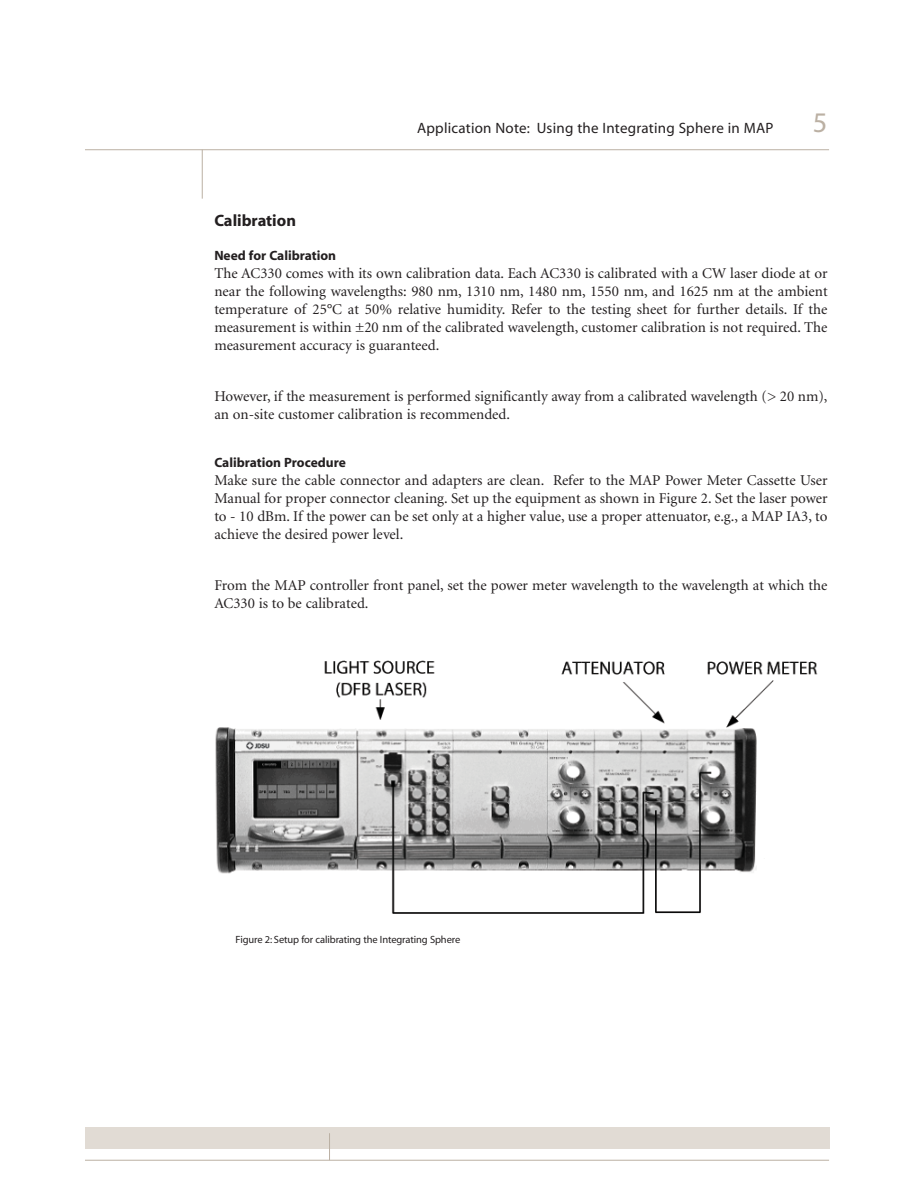
<style>
.page{position:relative;width:918px;height:1188px;background:#fff}
.page>*{position:absolute;margin:0;border:0;box-sizing:border-box;transform-origin:0 0}
.t1{font:28.5px "Myriad MM 400 600";color:#bbb0a3}
.t2{font:16.5px "Myriad MM 700 600";color:#231f20}
.t3{font:15px/18px "Minion";color:#231f20;text-align:justify}
.t4{font:15px "Myriad MM 400 600";letter-spacing:.015em;color:#231f20}
.t5{font:13.5px "Myriad MM 700 600";color:#231f20}
.t6{font:10.5px "Myriad MM 400 600";letter-spacing:-.01em;color:#231f20}
</style>
<div class="page">
<hr style="left:85px;top:149px;width:744px;height:1px;background:#bbb0a3">
<div style="left:85px;top:1127px;width:744px;height:21px;background:#e1dbd4"></div>
<svg style="left:329px;top:1133px;width:1px;height:27px"></svg>
<hr style="left:85px;top:1160px;width:744px;height:1px;background:#bbb0a3">
<hr style="left:202px;top:150px;width:1px;height:49px;background:#bbb0a3">
<img style="left:215px;top:660px;width:603px;height:254px">
<p class="t4" style="left:417px;top:122px;width:358px">Application Note: Using the Integrating Sphere in MAP</p>
<h1 class="t1" style="left:813px;top:112px;width:16px">5</h1>
<p class="t2" style="left:214px;top:214px;width:83px">Calibration</p>
<p class="t5" style="left:214px;top:250px;width:123px">Need for Calibration</p>
<p class="t3" style="left:214px;top:265px;width:615px">The AC330 comes with its own calibration data. Each AC330 is calibrated with a CW laser diode at or near the following wavelengths: 980 nm, 1310 nm, 1480 nm, 1550 nm, and 1625 nm at the ambient temperature of 25°C at 50% relative humidity. Refer to the testing sheet for further details. If the measurement is within ±20 nm of the calibrated wavelength, customer calibration is not required. The measurement accuracy is guaranteed.</p>
<p class="t3" style="left:214px;top:388px;width:615px">However, if the measurement is performed significantly away from a calibrated wavelength (&gt; 20 nm), an on-site customer calibration is recommended.</p>
<p class="t5" style="left:214px;top:457px;width:133px">Calibration Procedure</p>
<p class="t3" style="left:214px;top:472px;width:615px">Make sure the cable connector and adapters are clean. Refer to the MAP Power Meter Cassette User Manual for proper connector cleaning. Set up the equipment as shown in Figure 2. Set the laser power to - 10 dBm. If the power can be set only at a higher value, use a proper attenuator, e.g., a MAP IA3, to achieve the desired power level.</p>
<p class="t3" style="left:214px;top:577px;width:615px">From the MAP controller front panel, set the power meter wavelength to the wavelength at which the<br>AC330 is to be calibrated.</p>
<p class="t6" style="left:236px;top:935px;width:226px">Figure 2: Setup for calibrating the Integrating Sphere</p>
</div>
